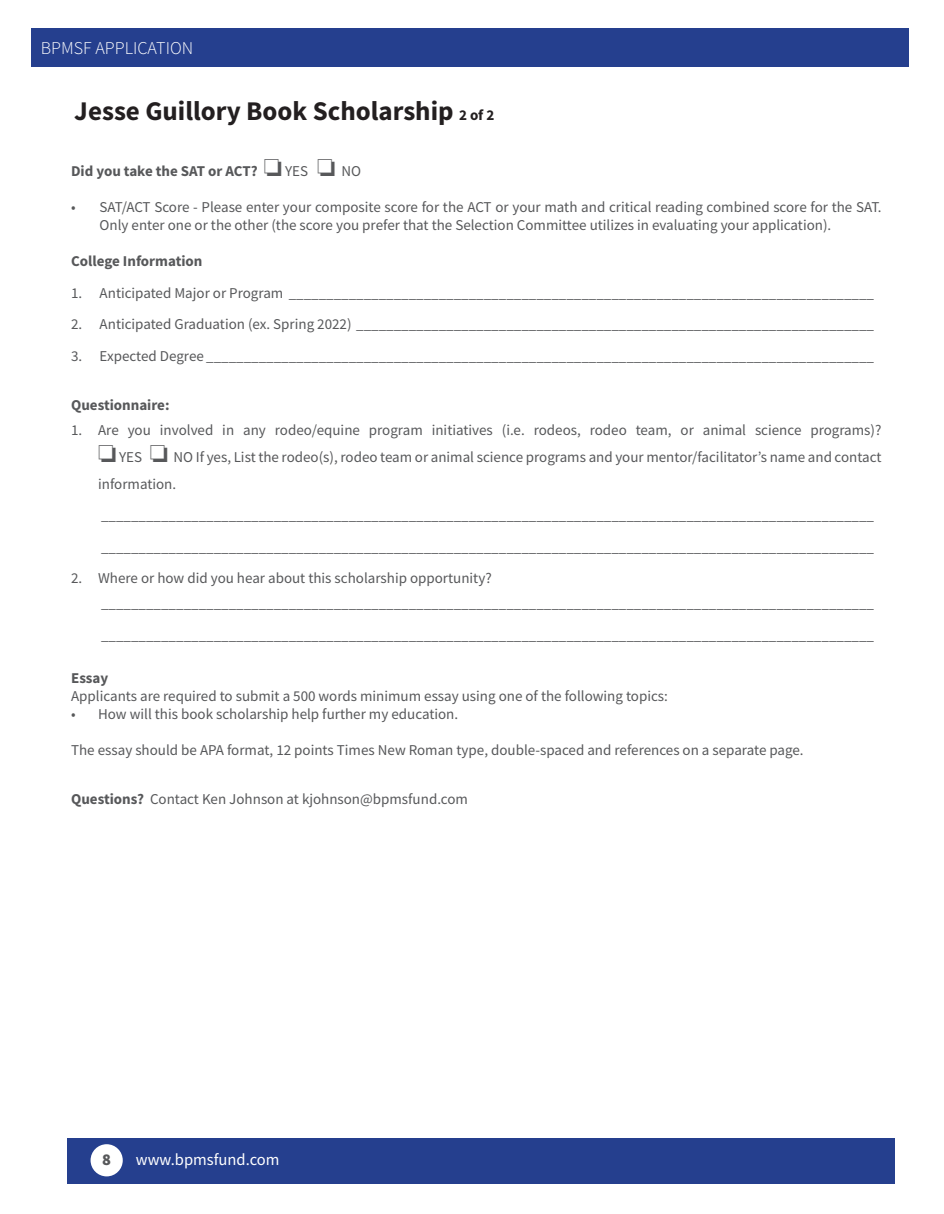
<style>
.page{position:relative;width:944px;height:1214px;background:#fff}
.page>*{position:absolute;margin:0;border:0;box-sizing:border-box;transform-origin:0 0}
.t1{font:700 27px "Source Sans Pro";color:#231f20}
.t2{font:300 18px "Source Sans Pro";color:#fff}
.t3{font:16.5px "Source Sans Pro";color:#fff}
.t4{font:900 16.5px "Source Sans Pro";color:#57585a}
.t5{font:15px/27px "Source Sans Pro";color:#57585a}
.t6{font:700 15px "Source Sans Pro";color:#57585a}
.s1{font-size:15px}
.s2{font-weight:400}
.s3{font-weight:700}
</style>
<div class="page">
<div style="left:31px;top:28px;width:877px;height:39px;background:#253f8e"></div>
<div style="left:67px;top:1138px;width:827px;height:45px;background:#253f8e"></div>
<div style="left:91px;top:1144px;width:32px;height:32px;background:#fff;border-radius:50%"></div>
<p class="t2" style="left:41px;top:37px;width:154px">BPMSF APPLICATION</p>
<p class="t1" style="left:74px;top:92px;width:421px">Jesse Guillory Book Scholarship <span class="s1">2 of 2</span></p>
<p class="t6" style="left:71px;top:161px;width:291px">Did you take the SAT or ACT? ❏ <span class="s2">YES</span> ❏ <span class="s2">NO</span></p>
<p class="t5" style="left:100px;top:198px;width:783px;line-height:18px;text-indent:-29px">• SAT/ACT Score - Please enter your composite score for the ACT or your math and critical reading combined score for the SAT.<br>Only enter one or the other (the score you prefer that the Selection Committee utilizes in evaluating your application).</p>
<p class="t6" style="left:71px;top:251px;width:133px">College Information</p>
<p class="t5" style="left:71px;top:279px;width:804px">1. Anticipated Major or Program ______________________________________________________________________________</p>
<p class="t5" style="left:71px;top:310px;width:804px">2. Anticipated Graduation (ex. Spring 2022) _____________________________________________________________________</p>
<p class="t5" style="left:71px;top:342px;width:804px">3. Expected Degree _________________________________________________________________________________________</p>
<p class="t6" style="left:71px;top:395px;width:100px">Questionnaire:</p>
<p class="t5" style="left:98px;top:416px;width:785px;text-align:justify;text-indent:-27px">1. Are you involved in any rodeo/equine program initiatives (i.e. rodeos, rodeo team, or animal science programs)? ❏ YES ❏ NO If yes, List the rodeo(s), rodeo team or animal science programs and your mentor/facilitator’s name and contact information.</p>
<p class="t5" style="left:101px;top:502px;width:774px">_______________________________________________________________________________________________________</p>
<p class="t5" style="left:101px;top:533px;width:774px">_______________________________________________________________________________________________________</p>
<p class="t5" style="left:71px;top:565px;width:422px">2. Where or how did you hear about this scholarship opportunity?</p>
<p class="t5" style="left:101px;top:589px;width:774px">_______________________________________________________________________________________________________</p>
<p class="t5" style="left:101px;top:621px;width:774px">_______________________________________________________________________________________________________</p>
<p class="t6" style="left:71px;top:667px;width:39px">Essay</p>
<p class="t5" style="left:71px;top:682px;width:598px">Applicants are required to submit a 500 words minimum essay using one of the following topics:</p>
<p class="t5" style="left:71px;top:700px;width:388px">• How will this book scholarship help further my education.</p>
<p class="t5" style="left:71px;top:736px;width:734px">The essay should be APA format, 12 points Times New Roman type, double-spaced and references on a separate page.</p>
<p class="t5" style="left:71px;top:785px;width:398px"><span class="s3">Questions?</span> Contact Ken Johnson at kjohnson@bpmsfund.com</p>
<p class="t4" style="left:102px;top:1148px;width:10px">8</p>
<p class="t3" style="left:136px;top:1149px;width:145px">www.bpmsfund.com</p>
</div>
